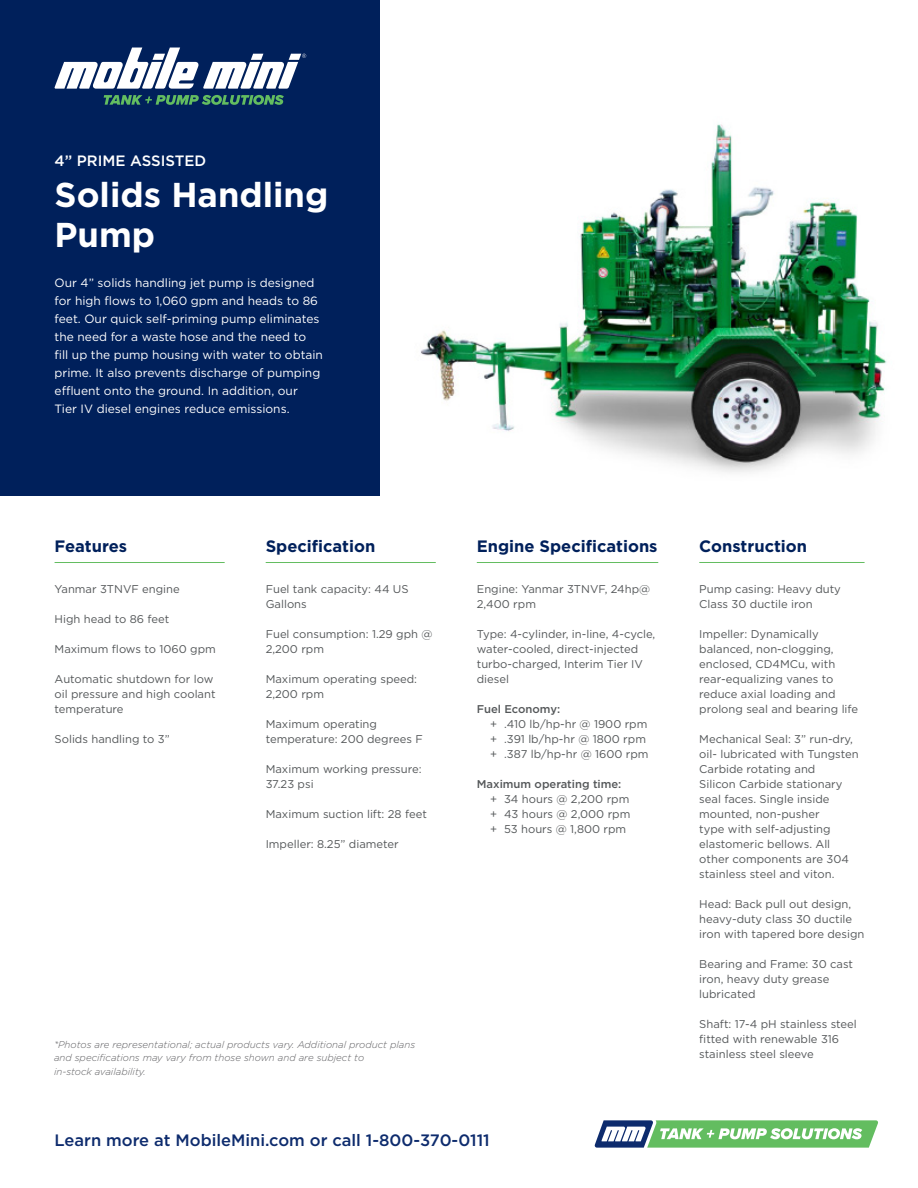
<style>
.page{position:relative;width:918px;height:1188px;background:#fff}
.page>*{position:absolute;margin:0;border:0;box-sizing:border-box;transform-origin:0 0}
.t1{font:700 34.5px/40.5px "Gotham";color:#fff}
.t2{font:700 16.5px "Gotham";color:#00205b}
.t3{font:500 16.5px "Gotham";color:#0d2b6d}
.t4{font:500 15px "Gotham";color:#fff}
.t5{font:12px/18px "Gotham";color:#fff}
.t6{font:11.25px/15px "Gotham";color:#545759}
.t7{font:500 11.25px "Gotham";color:#545759}
.t8{font:italic 300 9.75px/13.5px "Gotham";color:#5f5f62}
</style>
<div class="page">
<div style="left:1px;top:0;width:380px;height:496px;background:#00205b"></div>
<svg style="left:104px;top:95px;width:180px;height:10px"></svg>
<svg style="left:54px;top:48px;width:252px;height:41px"></svg>
<svg style="left:594px;top:1120px;width:284px;height:28px"></svg>
<img style="left:420px;top:124px;width:467px;height:349px">
<hr style="left:55px;top:562px;width:170px;height:1px;background:#63bd60">
<hr style="left:266px;top:562px;width:170px;height:1px;background:#63bd60">
<hr style="left:477px;top:562px;width:181px;height:1px;background:#63bd60">
<hr style="left:699px;top:562px;width:166px;height:1px;background:#63bd60">
<p class="t4" style="left:55px;top:151px;width:153px">4” PRIME ASSISTED</p>
<p class="t1" style="left:55px;top:174px;width:275px">Solids Handling<br>Pump</p>
<p class="t5" style="left:55px;top:274px;width:270px">Our 4” solids handling jet pump is designed for high flows to 1,060 gpm and heads to 86 feet. Our quick self-priming pump eliminates the need for a waste hose and the need to fill up the pump housing with water to obtain prime. It also prevents discharge of pumping effluent onto the ground. In addition, our Tier IV diesel engines reduce emissions.</p>
<p class="t2" style="left:55px;top:535px;width:74px">Features</p>
<p class="t6" style="left:55px;top:582px;width:127px">Yanmar 3TNVF engine</p>
<p class="t6" style="left:55px;top:612px;width:116px">High head to 86 feet</p>
<p class="t6" style="left:55px;top:642px;width:163px">Maximum flows to 1060 gpm</p>
<p class="t6" style="left:55px;top:672px;width:163px">Automatic shutdown for low oil pressure and high coolant temperature</p>
<p class="t6" style="left:55px;top:732px;width:117px">Solids handling to 3”</p>
<p class="t2" style="left:266px;top:535px;width:111px">Specification</p>
<p class="t6" style="left:266px;top:582px;width:145px">Fuel tank capacity: 44 US<br>Gallons</p>
<p class="t6" style="left:266px;top:627px;width:168px">Fuel consumption: 1.29 gph @<br>2,200 rpm</p>
<p class="t6" style="left:266px;top:672px;width:153px">Maximum operating speed:<br>2,200 rpm</p>
<p class="t6" style="left:266px;top:717px;width:159px">Maximum operating temperature: 200 degrees F</p>
<p class="t6" style="left:266px;top:762px;width:157px">Maximum working pressure:<br>37.23 psi</p>
<p class="t6" style="left:266px;top:807px;width:163px">Maximum suction lift: 28 feet</p>
<p class="t6" style="left:266px;top:837px;width:135px">Impeller: 8.25” diameter</p>
<p class="t2" style="left:477px;top:535px;width:182px">Engine Specifications</p>
<p class="t6" style="left:477px;top:582px;width:175px">Engine: Yanmar 3TNVF, 24hp@<br>2,400 rpm</p>
<p class="t6" style="left:477px;top:627px;width:180px">Type: 4-cylinder, in-line, 4-cycle, water-cooled, direct-injected turbo-charged, Interim Tier IV diesel</p>
<p class="t7" style="left:477px;top:702px;width:85px">Fuel Economy:</p>
<p class="t6" style="left:490px;top:717px;width:159px">+ .410 lb/hp-hr @ 1900 rpm</p>
<p class="t6" style="left:490px;top:732px;width:157px">+ .391 lb/hp-hr @ 1800 rpm</p>
<p class="t6" style="left:490px;top:747px;width:160px">+ .387 lb/hp-hr @ 1600 rpm</p>
<p class="t7" style="left:477px;top:777px;width:146px">Maximum operating time:</p>
<p class="t6" style="left:490px;top:792px;width:141px">+ 34 hours @ 2,200 rpm</p>
<p class="t6" style="left:490px;top:807px;width:142px">+ 43 hours @ 2,000 rpm</p>
<p class="t6" style="left:490px;top:822px;width:137px">+ 53 hours @ 1,800 rpm</p>
<p class="t8" style="left:54px;top:1037px;width:363px">*Photos are representational; actual products vary. Additional product plans and specifications may vary from those shown and are subject to</p>
<p class="t8" style="left:54px;top:1064px;width:93px">in-stock availability.</p>
<p class="t3" style="left:55px;top:1129px;width:437px">Learn more at MobileMini.com or call 1-800-370-0111</p>
<p class="t2" style="left:699px;top:535px;width:109px">Construction</p>
<p class="t6" style="left:699px;top:582px;width:143px">Pump casing: Heavy duty<br>Class 30 ductile iron</p>
<p class="t6" style="left:699px;top:627px;width:160px">Impeller: Dynamically balanced, non-clogging, enclosed, CD4MCu, with rear-equalizing vanes to reduce axial loading and prolong seal and bearing life</p>
<p class="t6" style="left:699px;top:732px;width:161px">Mechanical Seal: 3” run-dry, oil- lubricated with Tungsten<br>Carbide rotating and<br>Silicon Carbide stationary seal faces. Single inside mounted, non-pusher<br>type with self-adjusting elastomeric bellows. All other components are 304 stainless steel and viton.</p>
<p class="t6" style="left:699px;top:897px;width:167px">Head: Back pull out design, heavy-duty class 30 ductile iron with tapered bore design</p>
<p class="t6" style="left:699px;top:957px;width:155px">Bearing and Frame: 30 cast iron, heavy duty grease lubricated</p>
<p class="t6" style="left:699px;top:1017px;width:159px">Shaft: 17-4 pH stainless steel fitted with renewable 316 stainless steel sleeve</p>
</div>
